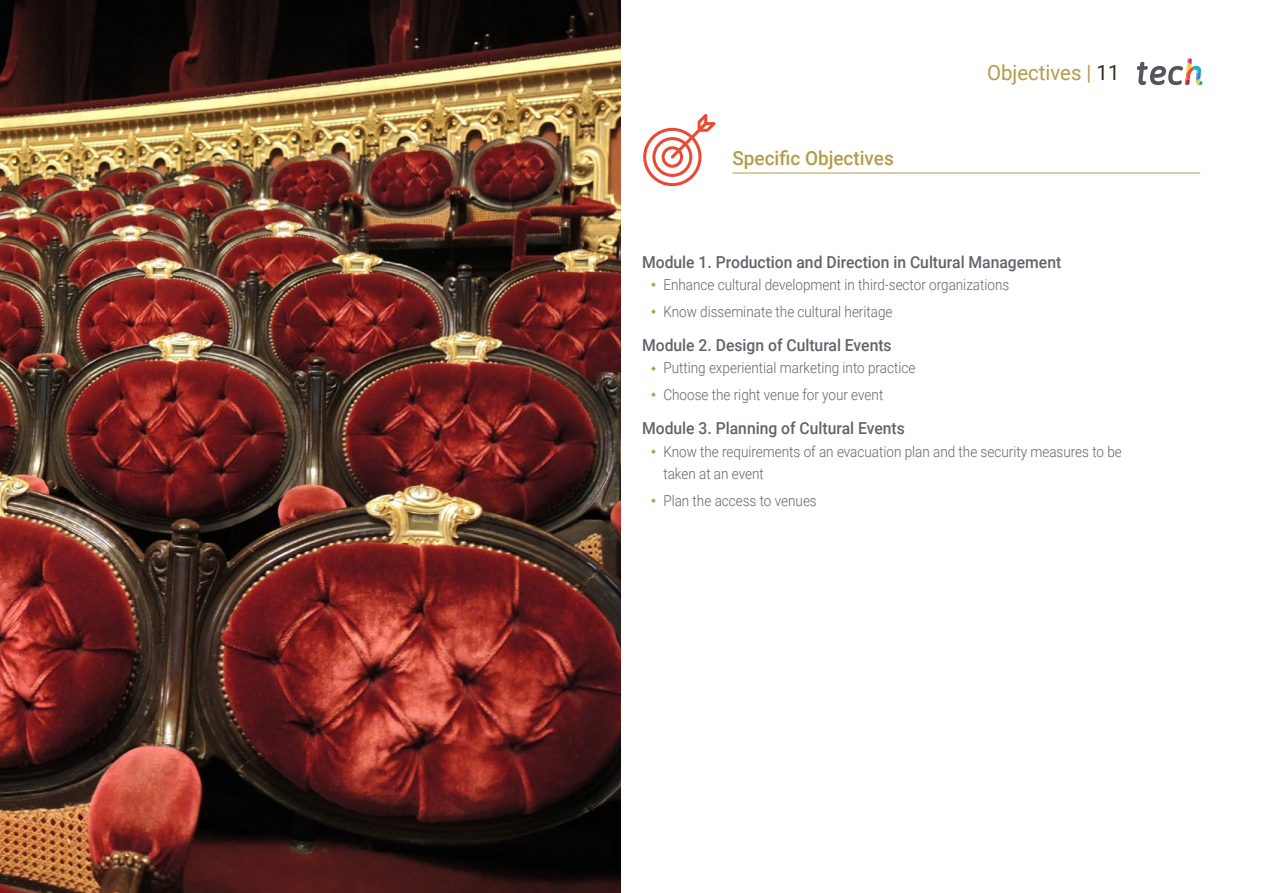
<style>
.page{position:relative;width:1263px;height:893px;background:#fff}
.page>*{position:absolute;margin:0;border:0;box-sizing:border-box;transform-origin:0 0}
.t1{font:21px "Roboto";color:#b49c4b}
.t2{font:500 19.5px "Roboto";color:#b49c4b}
.t3{font:500 16.5px "Roboto";color:#61646a;scale:.95 1}
.t4{font:300 15px/26.7px "Roboto";color:#61646a;scale:.9 1}
.s1{color:#312e20}
</style>
<div class="page">
<svg style="left:643px;top:114px;width:73px;height:72px"></svg>
<hr style="left:732px;top:173px;width:468px;height:1px;background:#b49c4b">
<img style="left:0;top:0;width:621px;height:893px">
<svg style="left:1137px;top:58px;width:65px;height:28px"></svg>
<h2 class="t2" style="left:732px;top:144px;width:163px">Specific Objectives</h2>
<h1 class="t1" style="left:987px;top:57px;width:134px">Objectives | <span class="s1">11</span></h1>
<p class="t3" style="left:642px;top:250px;width:443px">Module 1. Production and Direction in Cultural Management</p>
<p class="t4" style="left:663px;top:271px;width:386px">Enhance cultural development in third-sector organizations<br>Know disseminate the cultural heritage</p>
<p class="t3" style="left:642px;top:333px;width:264px">Module 2. Design of Cultural Events</p>
<p class="t4" style="left:663px;top:354px;width:281px">Putting experiential marketing into practice<br>Choose the right venue for your event</p>
<p class="t3" style="left:642px;top:417px;width:278px">Module 3. Planning of Cultural Events</p>
<p class="t4" style="left:663px;top:440px;width:511px;line-height:22.5px">Know the requirements of an evacuation plan and the security measures to be taken at an event</p>
<p class="t4" style="left:663px;top:487px;width:172px">Plan the access to venues</p>
</div>
